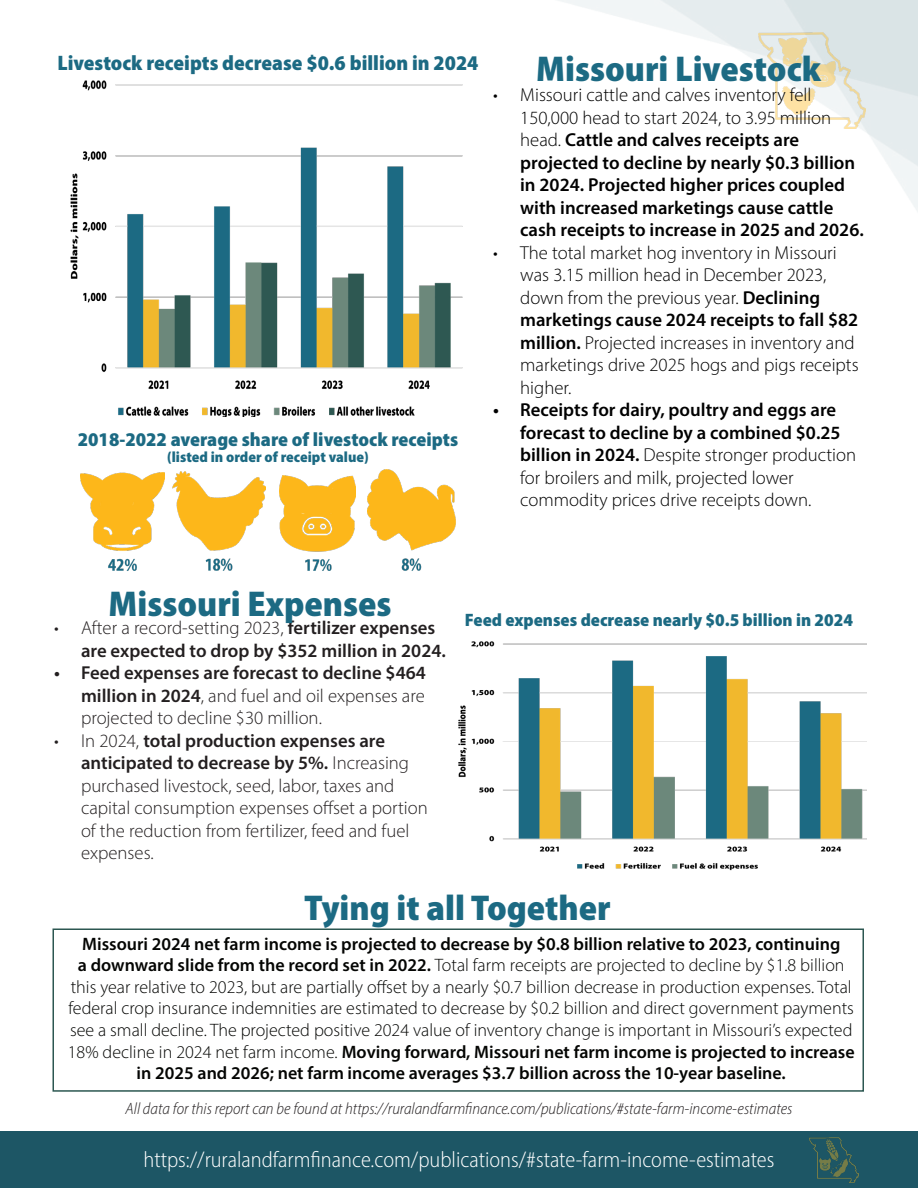
<style>
.page{position:relative;width:918px;height:1188px;background:#fff}
.page>*{position:absolute;margin:0;border:0;box-sizing:border-box;transform-origin:0 0}
.subheads{font:900 semi-condensed 36px "Myriad Pro";color:#1c6a83}
.smalltext{font:300 semi-condensed 22.5px "Myriad Pro";color:#fff}
.figure_titles{font:900 semi-condensed 21px "Myriad Pro";color:#1c6a83}
.figure_titles-2{font:900 semi-condensed 19.5px "Myriad Pro";color:#1c6a83}
.t1{font:300 18.75px/22.5px "Myriad Pro";color:#000}
.t2{font:300 18.75px/22.5px "Myriad Pro";color:#231f20;text-align:justify}
.t3{font:600 18.75px/22.5px "Myriad Pro";color:#000}
.t4{font:600 18.75px/22.5px "Myriad Pro";color:#231f20}
.body_text{font:300 18px/21.6px "Myriad Pro";color:#040503;text-align:center}
.figure_titles-3{font:900 semi-condensed 18px "Myriad Pro";color:#1c6a83}
.smalltext-2{font:italic 300 semi-condensed 16.5px "Myriad Pro";color:#231f20}
.figure_titles-4{font:900 semi-condensed 15px "Myriad Pro";color:#1c6a83}
.s1{font-weight:300}
.s2{font-weight:600}
</style>
<div class="page">
<div style="left:52px;top:928px;width:812px;height:164px;border:2px solid #2c5751"></div>
<img style="left:759px;top:33px;width:107px;height:96px">
<img style="left:279px;top:476px;width:76px;height:95px">
<img style="left:368px;top:469px;width:88px;height:102px">
<img style="left:172px;top:472px;width:93px;height:99px">
<img style="left:81px;top:472px;width:84px;height:99px">
<img style="left:458px;top:641px;width:408px;height:230px">
<img style="left:70px;top:80px;width:393px;height:337px">
<div style="left:0;top:1132px;width:918px;height:56px;background:#1d5665"></div>
<img style="left:809px;top:1137px;width:50px;height:45px">
<p class="figure_titles" style="left:57px;top:49px;width:423px">Livestock receipts decrease $0.6 billion in 2024</p>
<p class="figure_titles-2" style="left:78px;top:426px;width:382px">2018-2022 average share of livestock receipts</p>
<p class="figure_titles-4" style="left:167px;top:447px;width:203px">(listed in order of receipt value)</p>
<p class="subheads" style="left:536px;top:45px;width:286px">Missouri Livestock</p>
<p class="t3" style="left:520px;top:83px;width:345px;text-indent:-27px"><span class="s1">• Missouri cattle and calves inventory fell 150,000 head to start 2024, to 3.95 million head.</span> Cattle and calves receipts are projected to decline by nearly $0.3 billion in 2024. Projected higher prices coupled with increased marketings cause cattle cash receipts to increase in 2025 and 2026.</p>
<p class="t1" style="left:520px;top:241px;width:340px;text-indent:-27px">• The total market hog inventory in Missouri was 3.15 million head in December 2023, down from the previous year. <span class="s2">Declining marketings cause 2024 receipts to fall $82 million.</span> Projected increases in inventory and marketings drive 2025 hogs and pigs receipts higher.</p>
<p class="t1" style="left:520px;top:399px;width:337px;text-indent:-27px"><span class="s2">• Receipts for dairy, poultry and eggs are forecast to decline by a combined $0.25 billion in 2024.</span> Despite stronger production for broilers and milk, projected lower commodity prices drive receipts down.</p>
<p class="subheads" style="left:109px;top:580px;width:285px">Missouri Expenses</p>
<p class="t4" style="left:81px;top:616px;width:366px;text-indent:-27px"><span class="s1">• After a record-setting 2023,</span> fertilizer expenses are expected to drop by $352 million in 2024.</p>
<p class="t2" style="left:81px;top:662px;width:346px;text-indent:-27px"><span class="s2">• Feed expenses are forecast to decline $464 million in 2024</span>, and fuel and oil expenses are projected to decline $30 million.</p>
<p class="t2" style="left:81px;top:729px;width:348px;text-align:left;text-indent:-27px">• In 2024, <span class="s2">total production expenses are anticipated to decrease by 5%.</span> Increasing purchased livestock, seed, labor, taxes and capital consumption expenses offset a portion of the reduction from fertilizer, feed and fuel expenses.</p>
<p class="figure_titles-3" style="left:465px;top:608px;width:390px">Feed expenses decrease nearly $0.5 billion in 2024</p>
<p class="subheads" style="left:304px;top:884px;width:308px">Tying it all Together</p>
<p class="body_text" style="left:68px;top:933px;width:788px"><span class="s2">Missouri 2024 net farm income is projected to decrease by $0.8 billion relative to 2023, continuing<br>a downward slide from the record set in 2022.</span> Total farm receipts are projected to decline by $1.8 billion this year relative to 2023, but are partially offset by a nearly $0.7 billion decrease in production expenses. Total federal crop insurance indemnities are estimated to decrease by $0.2 billion and direct government payments see a small decline. The projected positive 2024 value of inventory change is important in Missouri’s expected 18% decline in 2024 net farm income. <span class="s2">Moving forward, Missouri net farm income is projected to increase in 2025 and 2026; net farm income averages $3.7 billion across the 10-year baseline.</span></p>
<p class="smalltext-2" style="left:126px;top:1099px;width:668px">All data for this report can be found at https://ruralandfarmfinance.com/publications/#state-farm-income-estimates</p>
<p class="smalltext" style="left:144px;top:1146px;width:632px">https://ruralandfarmfinance.com/publications/#state-farm-income-estimates</p>
</div>
